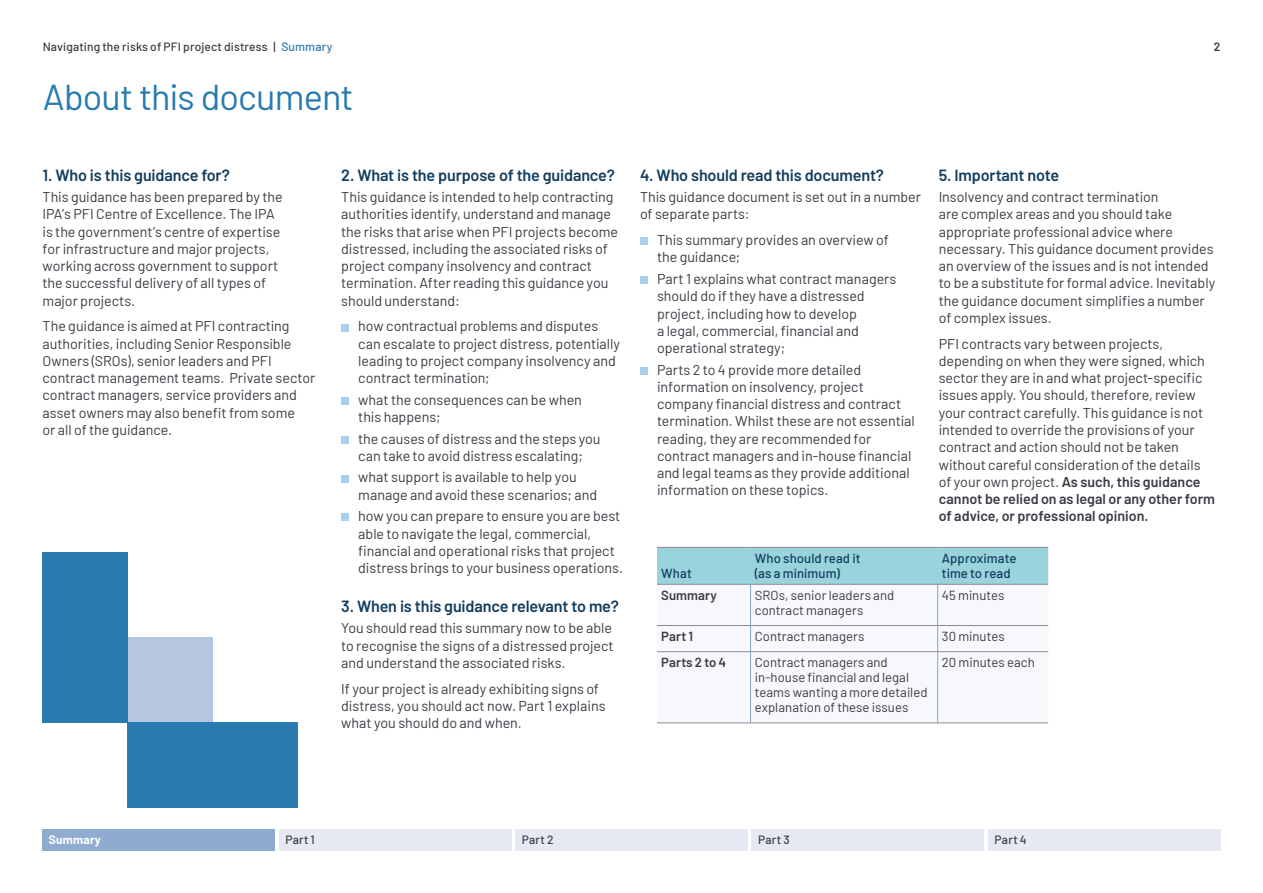
<style>
.page{position:relative;width:1263px;height:893px;background:#fff}
.page>*{position:absolute;margin:0;border:0;box-sizing:border-box;transform-origin:0 0}
.IPA_Heading_light_24_LINKED{font:36px "Barlow";letter-spacing:-.025em;color:#287aaf}
.IPA_Sub_1_semibold_11{font:600 16.2px "Barlow";letter-spacing:-.01em;color:#123d5e}
.IPA_text_reg_9_5{font:14.25px/17.2px "Barlow";color:#3a3a43}
.IPA_text_bullet_9_5{font:14.25px/17.2px "Barlow";color:#3a3a43}
.IPA_table_reg_8_75{font:13.2px/15px "Barlow";letter-spacing:.005em;color:#3a3a43}
.IPA_table_head_Med_8_75{font:500 13.2px/15px "Barlow";letter-spacing:.005em;color:#123d5e}
.IPA_table_reg_8_75-2{font:600 13.2px "Barlow";letter-spacing:.01em;color:#3a3a43}
.t1{font:500 12px "Barlow";letter-spacing:.015em;color:#3a3a43}
.t2{font:700 12px "Barlow";letter-spacing:.02em;color:#fff}
.t3{font:600 12px "Barlow";color:#3a3a43}
.s1{color:#287aaf}
.s2{font-weight:600}
</style>
<div class="page">
<div style="left:128px;top:638px;width:85px;height:85px;background:#b7c6e0"></div>
<div style="left:128px;top:723px;width:85px;height:85px;background:#287aaf"></div>
<div style="left:213px;top:723px;width:85px;height:85px;background:#287aaf"></div>
<div style="left:43px;top:638px;width:85px;height:85px;background:#287aaf"></div>
<div style="left:43px;top:553px;width:85px;height:85px;background:#287aaf"></div>
<div style="left:341px;top:324px;width:8px;height:7px;background:#acceee"></div>
<div style="left:341px;top:397px;width:8px;height:8px;background:#acceee"></div>
<div style="left:341px;top:436px;width:8px;height:8px;background:#acceee"></div>
<div style="left:341px;top:475px;width:8px;height:7px;background:#acceee"></div>
<div style="left:341px;top:514px;width:8px;height:7px;background:#acceee"></div>
<div style="left:640px;top:238px;width:8px;height:7px;background:#acceee"></div>
<div style="left:640px;top:276px;width:8px;height:8px;background:#acceee"></div>
<div style="left:640px;top:367px;width:8px;height:8px;background:#acceee"></div>
<div style="left:657px;top:548px;width:391px;height:36px;background:#99d3db"></div>
<div style="left:657px;top:585px;width:391px;height:138px;background:#f6f8fc"></div>
<hr style="left:750px;top:584px;width:1px;height:41px;background:#84a5cb">
<hr style="left:937px;top:584px;width:1px;height:41px;background:#84a5cb">
<svg style="left:750px;top:626px;width:1px;height:25px"></svg>
<svg style="left:937px;top:626px;width:1px;height:25px"></svg>
<hr style="left:750px;top:652px;width:1px;height:71px;background:#84a5cb">
<hr style="left:937px;top:652px;width:1px;height:71px;background:#84a5cb">
<hr style="left:657px;top:625px;width:93px;height:1px;background:#8e8a90">
<hr style="left:750px;top:625px;width:188px;height:1px;background:#8e8a90">
<hr style="left:938px;top:625px;width:110px;height:1px;background:#8e8a90">
<hr style="left:657px;top:651px;width:93px;height:1px;background:#8e8a90">
<hr style="left:750px;top:651px;width:188px;height:1px;background:#8e8a90">
<hr style="left:938px;top:651px;width:110px;height:1px;background:#8e8a90">
<hr style="left:657px;top:723px;width:93px;height:1px;background:#8e8a90">
<hr style="left:750px;top:723px;width:188px;height:1px;background:#8e8a90">
<hr style="left:938px;top:723px;width:110px;height:1px;background:#8e8a90">
<hr style="left:657px;top:547px;width:93px;height:1px;background:#8e8a90">
<hr style="left:750px;top:547px;width:188px;height:1px;background:#8e8a90">
<hr style="left:938px;top:547px;width:110px;height:1px;background:#8e8a90">
<hr style="left:657px;top:584px;width:93px;height:1px;background:#8e8a90">
<hr style="left:750px;top:584px;width:188px;height:1px;background:#8e8a90">
<hr style="left:938px;top:584px;width:110px;height:1px;background:#8e8a90">
<div style="left:43px;top:829px;width:232px;height:21px;background:#8fabd0"></div>
<div style="left:279px;top:829px;width:232px;height:21px;background:#e4e9f4"></div>
<div style="left:515px;top:829px;width:232px;height:21px;background:#e4e9f4"></div>
<div style="left:752px;top:829px;width:232px;height:21px;background:#e4e9f4"></div>
<div style="left:988px;top:829px;width:232px;height:21px;background:#e4e9f4"></div>
<p class="t1" style="left:43px;top:38px;width:291px">Navigating the risks of PFI project distress | <span class="s1">Summary</span></p>
<p class="t3" style="left:1214px;top:38px;width:8px">2</p>
<p class="IPA_Heading_light_24_LINKED" style="left:43px;top:71px;width:312px">About this document</p>
<p class="IPA_Sub_1_semibold_11" style="left:43px;top:163px;width:189px">1. Who is this guidance for?</p>
<p class="IPA_text_reg_9_5" style="left:43px;top:187px;width:242px">This guidance has been prepared by the IPA’s PFI Centre of Excellence. The IPA is the government’s centre of expertise for infrastructure and major projects, working across government to support the successful delivery of all types of major projects.</p>
<p class="IPA_text_reg_9_5" style="left:43px;top:317px;width:274px">The guidance is aimed at PFI contracting authorities, including Senior Responsible Owners (SROs), senior leaders and PFI contract management teams. Private sector contract managers, service providers and asset owners may also benefit from some<br>or all of the guidance.</p>
<p class="IPA_Sub_1_semibold_11" style="left:341px;top:163px;width:275px">2. What is the purpose of the guidance?</p>
<p class="IPA_text_reg_9_5" style="left:341px;top:187px;width:278px">This guidance is intended to help contracting authorities identify, understand and manage the risks that arise when PFI projects become distressed, including the associated risks of project company insolvency and contract termination. After reading this guidance you should understand:</p>
<p class="IPA_text_bullet_9_5" style="left:358px;top:317px;width:263px">how contractual problems and disputes can escalate to project distress, potentially leading to project company insolvency and contract termination;</p>
<p class="IPA_text_bullet_9_5" style="left:358px;top:390px;width:225px">what the consequences can be when this happens;</p>
<p class="IPA_text_bullet_9_5" style="left:358px;top:429px;width:244px">the causes of distress and the steps you can take to avoid distress escalating;</p>
<p class="IPA_text_bullet_9_5" style="left:358px;top:468px;width:240px">what support is available to help you manage and avoid these scenarios; and</p>
<p class="IPA_text_bullet_9_5" style="left:358px;top:506px;width:266px">how you can prepare to ensure you are best able to navigate the legal, commercial, financial and operational risks that project distress brings to your business operations.</p>
<p class="IPA_Sub_1_semibold_11" style="left:341px;top:594px;width:279px">3. When is this guidance relevant to me?</p>
<p class="IPA_text_reg_9_5" style="left:341px;top:618px;width:274px">You should read this summary now to be able to recognise the signs of a distressed project and understand the associated risks.</p>
<p class="IPA_text_reg_9_5" style="left:341px;top:679px;width:266px">If your project is already exhibiting signs of distress, you should act now. Part 1 explains what you should do and when.</p>
<p class="IPA_Sub_1_semibold_11" style="left:640px;top:163px;width:245px">4. Who should read this document?</p>
<p class="IPA_text_reg_9_5" style="left:640px;top:187px;width:282px">This guidance document is set out in a number of separate parts:</p>
<p class="IPA_text_bullet_9_5" style="left:657px;top:230px;width:233px">This summary provides an overview of the guidance;</p>
<p class="IPA_text_bullet_9_5" style="left:657px;top:269px;width:241px">Part 1 explains what contract managers should do if they have a distressed project, including how to develop<br>a legal, commercial, financial and operational strategy;</p>
<p class="IPA_text_bullet_9_5" style="left:657px;top:360px;width:259px">Parts 2 to 4 provide more detailed information on insolvency, project company financial distress and contract termination. Whilst these are not essential reading, they are recommended for contract managers and in-house financial and legal teams as they provide additional information on these topics.</p>
<p class="IPA_Sub_1_semibold_11" style="left:939px;top:163px;width:122px">5. Important note</p>
<p class="IPA_text_reg_9_5" style="left:939px;top:187px;width:278px">Insolvency and contract termination<br>are complex areas and you should take appropriate professional advice where necessary. This guidance document provides an overview of the issues and is not intended to be a substitute for formal advice. Inevitably the guidance document simplifies a number of complex issues.</p>
<p class="IPA_text_reg_9_5" style="left:939px;top:334px;width:278px">PFI contracts vary between projects, depending on when they were signed, which sector they are in and what project-specific issues apply. You should, therefore, review your contract carefully. This guidance is not intended to override the provisions of your contract and action should not be taken without careful consideration of the details of your own project. <span class="s2">As such, this guidance cannot be relied on as legal or any other form of advice, or professional opinion.</span></p>
<p class="IPA_table_head_Med_8_75" style="left:661px;top:565px;width:32px">What</p>
<p class="IPA_table_head_Med_8_75" style="left:755px;top:550px;width:107px">Who should read it (as a minimum)</p>
<p class="IPA_table_head_Med_8_75" style="left:942px;top:550px;width:76px">Approximate time to read</p>
<p class="IPA_table_reg_8_75-2" style="left:661px;top:585px;width:57px">Summary</p>
<p class="IPA_table_reg_8_75" style="left:755px;top:587px;width:141px">SROs, senior leaders and contract managers</p>
<p class="IPA_table_reg_8_75" style="left:942px;top:587px;width:64px">45 minutes</p>
<p class="IPA_table_reg_8_75-2" style="left:661px;top:627px;width:33px">Part 1</p>
<p class="IPA_table_reg_8_75" style="left:755px;top:628px;width:111px">Contract managers</p>
<p class="IPA_table_reg_8_75" style="left:942px;top:628px;width:64px">30 minutes</p>
<p class="IPA_table_reg_8_75-2" style="left:661px;top:653px;width:67px">Parts 2 to 4</p>
<p class="IPA_table_reg_8_75" style="left:755px;top:654px;width:174px">Contract managers and in-house financial and legal teams wanting a more detailed explanation of these issues</p>
<p class="IPA_table_reg_8_75" style="left:942px;top:654px;width:94px">20 minutes each</p>
<p class="t2" style="left:49px;top:831px;width:54px">Summary</p>
<p class="t1" style="left:285px;top:831px;width:31px">Part 1</p>
<p class="t1" style="left:522px;top:831px;width:33px">Part 2</p>
<p class="t1" style="left:758px;top:831px;width:33px">Part 3</p>
<p class="t1" style="left:995px;top:831px;width:34px">Part 4</p>
</div>
